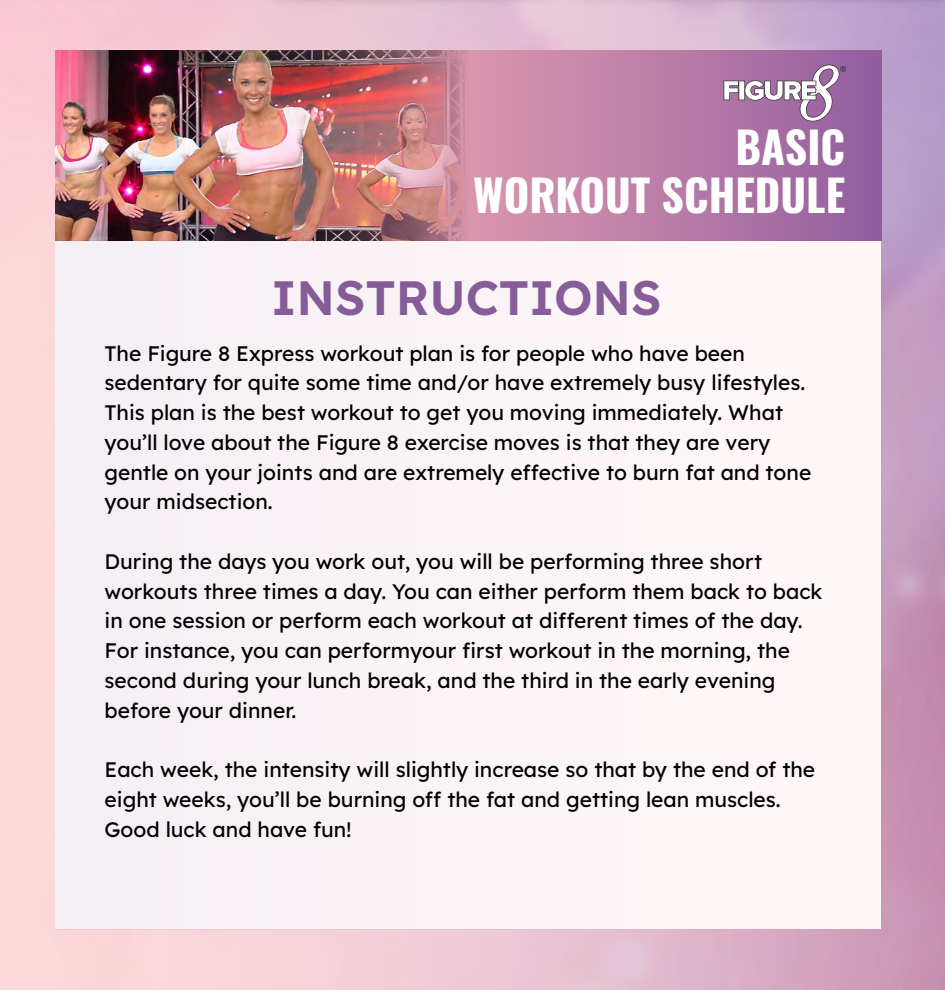
<style>
.page{position:relative;width:945px;height:990px;background:#fff}
.page>*{position:absolute;margin:0;border:0;box-sizing:border-box;transform-origin:0 0}
.t1{font:48.12px "Lexend Deca";color:#88619d}
.t2{font:700 43.75px/48.1px "Oswald";color:#fff;text-align:right}
.t3{font:21px/29.8px "Lexend Deca";color:#000}
</style>
<div class="page">
<img style="left:0;top:0;width:945px;height:990px">
<svg style="left:55px;top:51px;width:826px;height:190px;background:#b87ca6"></svg>
<img style="left:55px;top:50px;width:413px;height:190px">
<svg style="left:724px;top:64px;width:122px;height:57px"></svg>
<div style="left:55px;top:241px;width:826px;height:688px;background:#fbf4f6"></div>
<h2 class="t2" style="left:473px;top:118px;width:373px">BASIC<br>WORKOUT SCHEDULE</h2>
<h1 class="t1" style="left:271px;top:263px;width:392px">INSTRUCTIONS</h1>
<p class="t3" style="left:105px;top:337px;width:708px">The Figure 8 Express workout plan is for people who have been sedentary for quite some time and/or have extremely busy lifestyles.<br>This plan is the best workout to get you moving immediately. What you’ll love about the Figure 8 exercise moves is that they are very gentle on your joints and are extremely effective to burn fat and tone your midsection.</p>
<p class="t3" style="left:105px;top:545px;width:719px">During the days you work out, you will be performing three short workouts three times a day. You can either perform them back to back in one session or perform each workout at different times of the day.<br>For instance, you can performyour first workout in the morning, the second during your lunch break, and the third in the early evening before your dinner.</p>
<p class="t3" style="left:105px;top:753px;width:712px">Each week, the intensity will slightly increase so that by the end of the eight weeks, you’ll be burning off the fat and getting lean muscles.<br>Good luck and have fun!</p>
</div>
